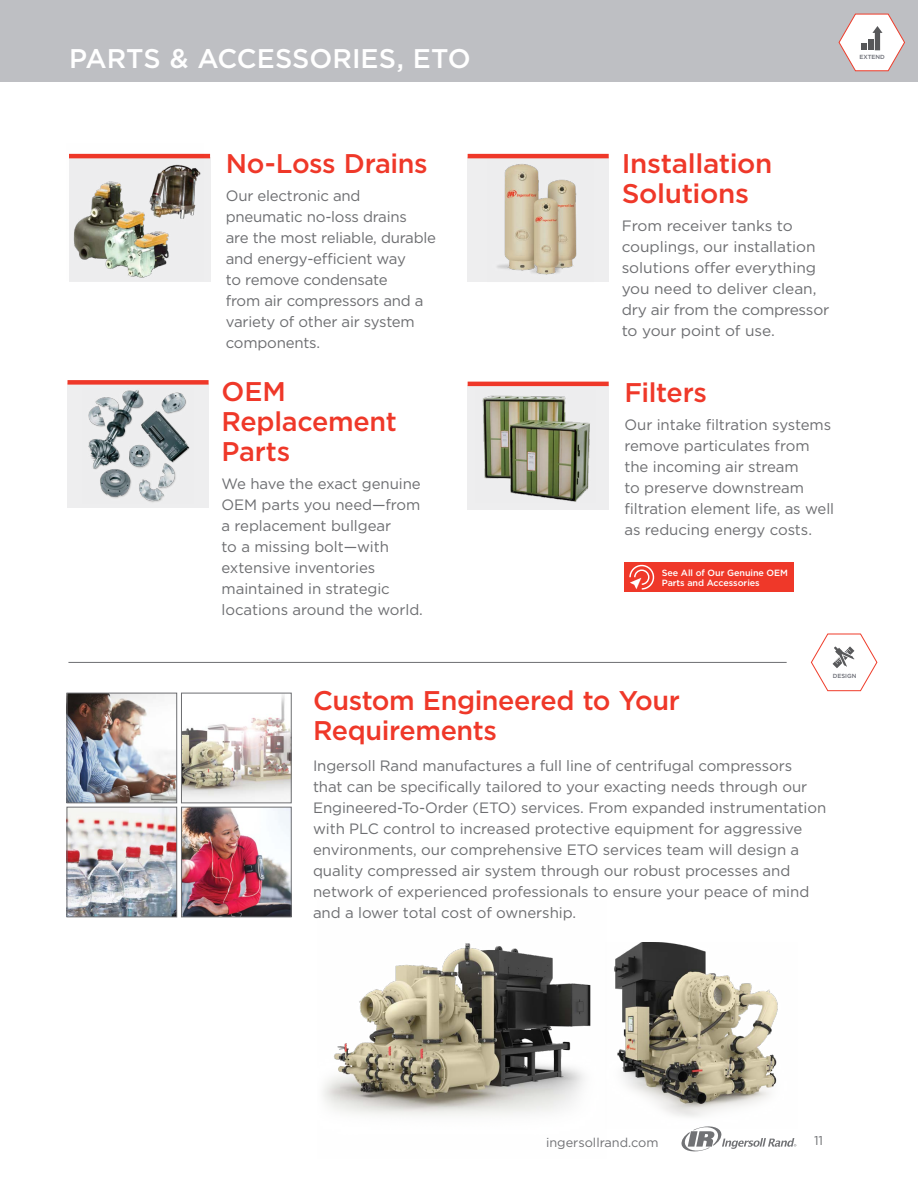
<style>
.page{position:relative;width:918px;height:1188px;background:#fff}
.page>*{position:absolute;margin:0;border:0;box-sizing:border-box;transform-origin:0 0}
.t1{font:500 27px/30px "Gotham";letter-spacing:-.015em;color:#ef3829}
.t2{font:500 27px "Gotham";letter-spacing:-.005em;color:#fff}
.t3{font:15px/21px "Gotham";letter-spacing:-.005em;color:#6d6e71}
.t4{font:12.75px "Gotham";color:#717275}
.t5{font:500 9px/10.5px "Gotham";letter-spacing:-.005em;color:#fff}
.t6{font:500 6px "Gotham";color:#6a6c74}
</style>
<div class="page">
<div style="left:0;top:0;width:918px;height:82px;background:#bebfc3"></div>
<svg style="left:681px;top:1129px;width:115px;height:23px"></svg>
<svg style="left:838px;top:13px;width:67px;height:59px"></svg>
<svg style="left:811px;top:633px;width:67px;height:59px"></svg>
<hr style="left:68px;top:662px;width:719px;height:1px;background:#6d6e71">
<img style="left:323px;top:943px;width:268px;height:173px">
<img style="left:614px;top:942px;width:164px;height:187px">
<svg style="left:69px;top:158px;width:141px;height:124px"></svg>
<hr style="left:69px;top:154px;width:141px;height:4px;background:#ef3829">
<svg style="left:468px;top:386px;width:141px;height:124px"></svg>
<hr style="left:468px;top:382px;width:141px;height:4px;background:#ef3829">
<div style="left:468px;top:158px;width:141px;height:124px;background:#eeeeef"></div>
<hr style="left:468px;top:154px;width:141px;height:4px;background:#ef3829">
<svg style="left:68px;top:385px;width:141px;height:123px"></svg>
<div style="left:68px;top:380px;width:141px;height:5px;background:#ef3829"></div>
<img style="left:488px;top:160px;width:105px;height:122px">
<img style="left:69px;top:153px;width:134px;height:128px">
<img style="left:69px;top:695px;width:106px;height:106px">
<div style="left:67px;top:693px;width:110px;height:110px;border:1px solid #6d6e71"></div>
<img style="left:69px;top:809px;width:106px;height:106px">
<div style="left:67px;top:807px;width:110px;height:110px;border:1px solid #6d6e71"></div>
<img style="left:183px;top:695px;width:106px;height:106px">
<div style="left:181px;top:693px;width:110px;height:110px;border:1px solid #6d6e71"></div>
<img style="left:183px;top:809px;width:106px;height:106px">
<div style="left:181px;top:807px;width:110px;height:110px;border:1px solid #6d6e71"></div>
<div style="left:624px;top:563px;width:170px;height:29px;background:#ef3829"></div>
<svg style="left:629px;top:564px;width:26px;height:26px"></svg>
<h1 class="t2" style="left:69px;top:41px;width:403px">PARTS &amp; ACCESSORIES, ETO</h1>
<p class="t6" style="left:859px;top:53px;width:27px">EXTEND</p>
<h1 class="t1" style="left:226px;top:148px;width:203px">No-Loss Drains</h1>
<p class="t3" style="left:226px;top:185px;width:212px">Our electronic and pneumatic no-loss drains<br>are the most reliable, durable and energy-efficient way<br>to remove condensate<br>from air compressors and a variety of other air system components.</p>
<h1 class="t1" style="left:222px;top:376px;width:177px">OEM<br>Replacement<br>Parts</h1>
<p class="t3" style="left:222px;top:473px;width:203px">We have the exact genuine<br>OEM parts you need—from a replacement bullgear<br>to a missing bolt—with extensive inventories maintained in strategic locations around the world.</p>
<h1 class="t1" style="left:622px;top:148px;width:152px">Installation<br>Solutions</h1>
<p class="t3" style="left:622px;top:215px;width:209px">From receiver tanks to couplings, our installation solutions offer everything you need to deliver clean, dry air from the compressor to your point of use.</p>
<h1 class="t1" style="left:624px;top:377px;width:84px">Filters</h1>
<p class="t3" style="left:624px;top:414px;width:211px">Our intake filtration systems remove particulates from the incoming air stream<br>to preserve downstream filtration element life, as well as reducing energy costs.</p>
<p class="t5" style="left:662px;top:567px;width:128px">See All of Our Genuine OEM<br>Parts and Accessories</p>
<p class="t6" style="left:833px;top:672px;width:25px">DESIGN</p>
<h1 class="t1" style="left:313px;top:685px;width:369px">Custom Engineered to Your<br>Requirements</h1>
<p class="t3" style="left:313px;top:755px;width:515px">Ingersoll Rand manufactures a full line of centrifugal compressors<br>that can be specifically tailored to your exacting needs through our Engineered-To-Order (ETO) services. From expanded instrumentation with PLC control to increased protective equipment for aggressive environments, our comprehensive ETO services team will design a quality compressed air system through our robust processes and network of experienced professionals to ensure your peace of mind and a lower total cost of ownership.</p>
<p class="t4" style="left:546px;top:1134px;width:114px">ingersollrand.com</p>
<p class="t4" style="left:814px;top:1133px;width:11px">11</p>
</div>
